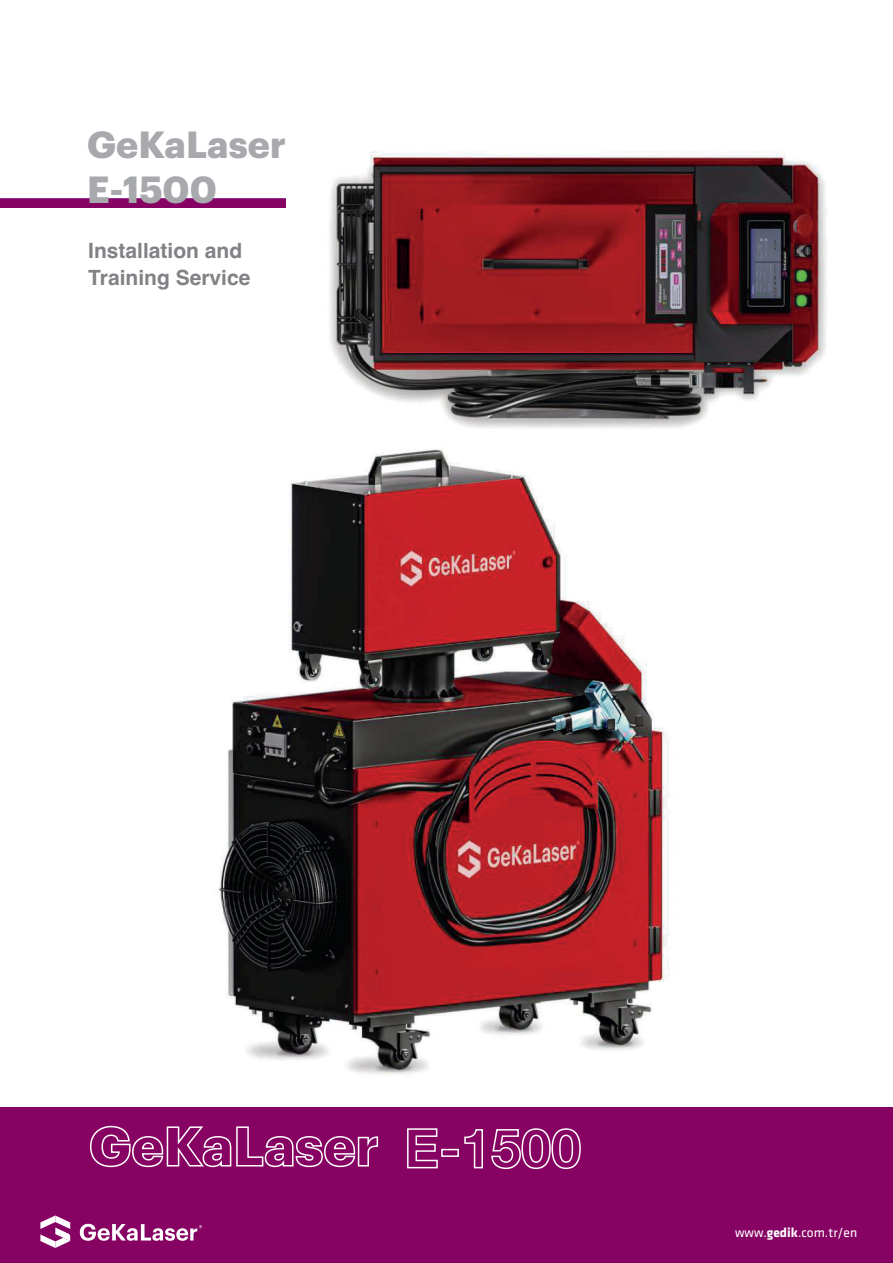
<style>
.page{position:relative;width:893px;height:1263px;background:#fff}
.page>*{position:absolute;margin:0;border:0;box-sizing:border-box;transform-origin:0 0}
.t1{font:700 37.05px/44.4px "Graphik";color:#a8a9ad}
.t2{font:700 21px/27px "Helvetica";color:#808285}
.t3{font:13.5px "Klavika";color:#fff}
.s1{font-weight:700}
</style>
<div class="page">
<img style="left:197px;top:151px;width:630px;height:924px">
<div style="left:0;top:1108px;width:893px;height:155px;background:#870363"></div>
<div style="left:0;top:199px;width:286px;height:8px;background:#870363"></div>
<svg style="left:40px;top:1215px;width:30px;height:33px"></svg>
<svg style="left:80px;top:1224px;width:122px;height:17px"></svg>
<svg style="left:90px;top:1125px;width:289px;height:43px"></svg>
<svg style="left:407px;top:1128px;width:31px;height:41px"></svg>
<div style="left:441px;top:1149px;width:18px;height:8px;border:2px solid #fff"></div>
<svg style="left:464px;top:1129px;width:19px;height:40px"></svg>
<svg style="left:491px;top:1128px;width:90px;height:42px"></svg>
<h1 class="t1" style="left:87px;top:119px;width:200px">GeKaLaser<br>E-1500</h1>
<p class="t2" style="left:88px;top:240px;width:164px">Installation and<br>Training Service</p>
<p class="t3" style="left:735px;top:1225px;width:124px">www.<span class="s1">gedik</span>.com.tr/en</p>
</div>
